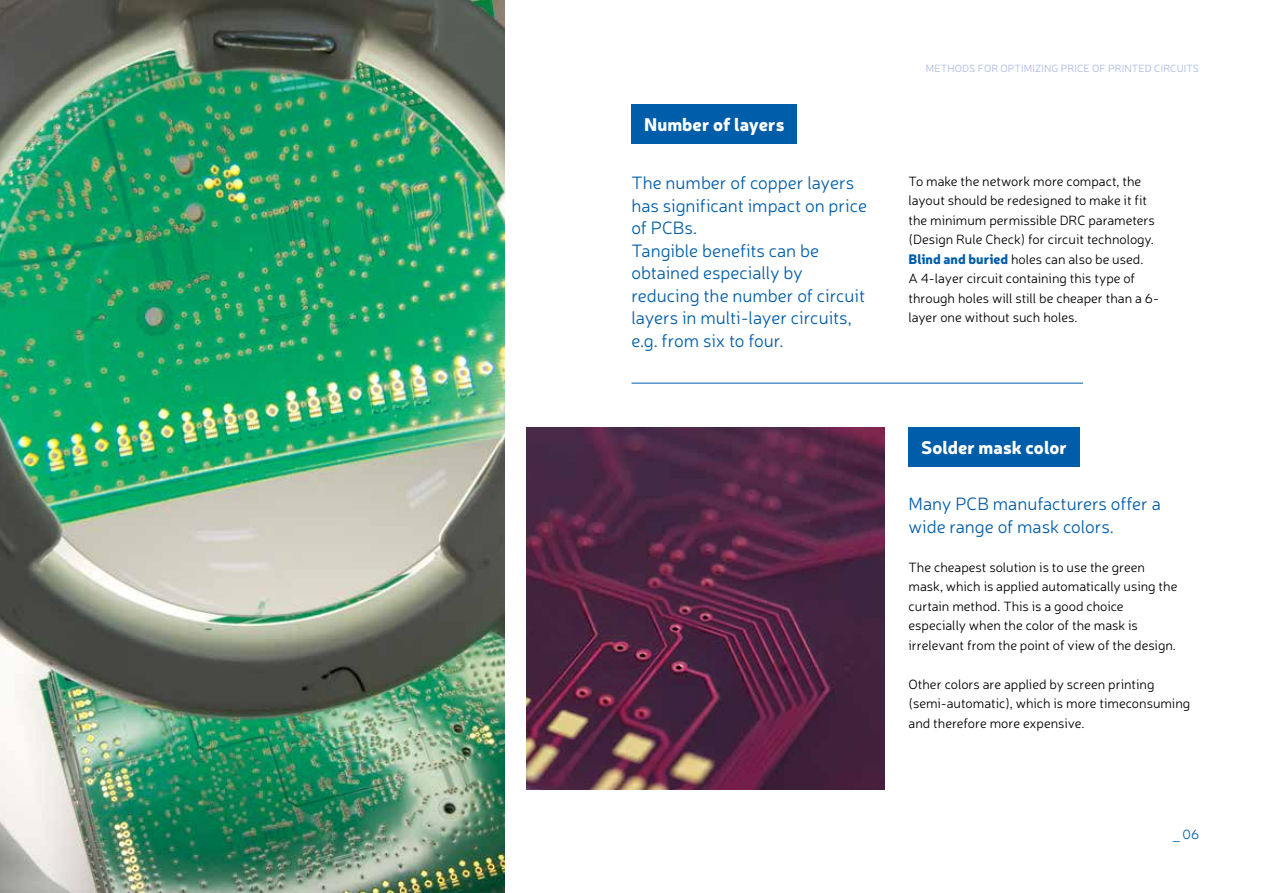
<style>
.page{position:relative;width:1263px;height:893px;background:#fff}
.page>*{position:absolute;margin:0;border:0;box-sizing:border-box;transform-origin:0 0}
.t1{font:300 18px/22.5px "Neris";color:#005da9}
.t2{font:900 18px "Neris";color:#fff}
.t3{font:300 13.5px/19.5px "Neris";color:#000}
.t4{font:300 13.5px "Neris";color:#005da9}
.t5{font:300 10.5px "Neris";letter-spacing:.01em;color:#a5b7df}
.s1{font-weight:900;color:#005da9}
</style>
<div class="page">
<div style="left:631px;top:105px;width:166px;height:39px;background:#005da9"></div>
<div style="left:908px;top:427px;width:172px;height:39px;background:#005da9"></div>
<img style="left:526px;top:427px;width:358px;height:362px">
<img style="left:0;top:1px;width:505px;height:892px">
<hr style="left:631px;top:383px;width:452px;height:1px;background:#005da9">
<h1 class="t2" style="left:644px;top:111px;width:142px">Number of layers</h1>
<p class="t5" style="left:926px;top:61px;width:275px">METHODS FOR OPTIMIZING PRICE OF PRINTED CIRCUITS</p>
<h1 class="t1" style="left:631px;top:171px;width:237px">The number of copper layers has significant impact on price of PCBs.<br>Tangible benefits can be obtained especially by reducing the number of circuit layers in multi-layer circuits, e.g. from six to four.</h1>
<p class="t3" style="left:908px;top:171px;width:252px">To make the network more compact, the layout should be redesigned to make it fit the minimum permissible DRC parameters (Design Rule Check) for circuit technology.<br><span class="s1">Blind and buried</span> holes can also be used.<br>A 4-layer circuit containing this type of through holes will still be cheaper than a 6- layer one without such holes.</p>
<h1 class="t2" style="left:921px;top:434px;width:147px">Solder mask color</h1>
<h1 class="t1" style="left:908px;top:492px;width:254px">Many PCB manufacturers offer a wide range of mask colors.</h1>
<p class="t3" style="left:908px;top:557px;width:270px">The cheapest solution is to use the green mask, which is applied automatically using the curtain method. This is a good choice especially when the color of the mask is irrelevant from the point of view of the design.</p>
<p class="t3" style="left:908px;top:674px;width:283px">Other colors are applied by screen printing (semi-automatic), which is more timeconsuming and therefore more expensive.</p>
<p class="t4" style="left:1173px;top:826px;width:28px">_ 06</p>
</div>
